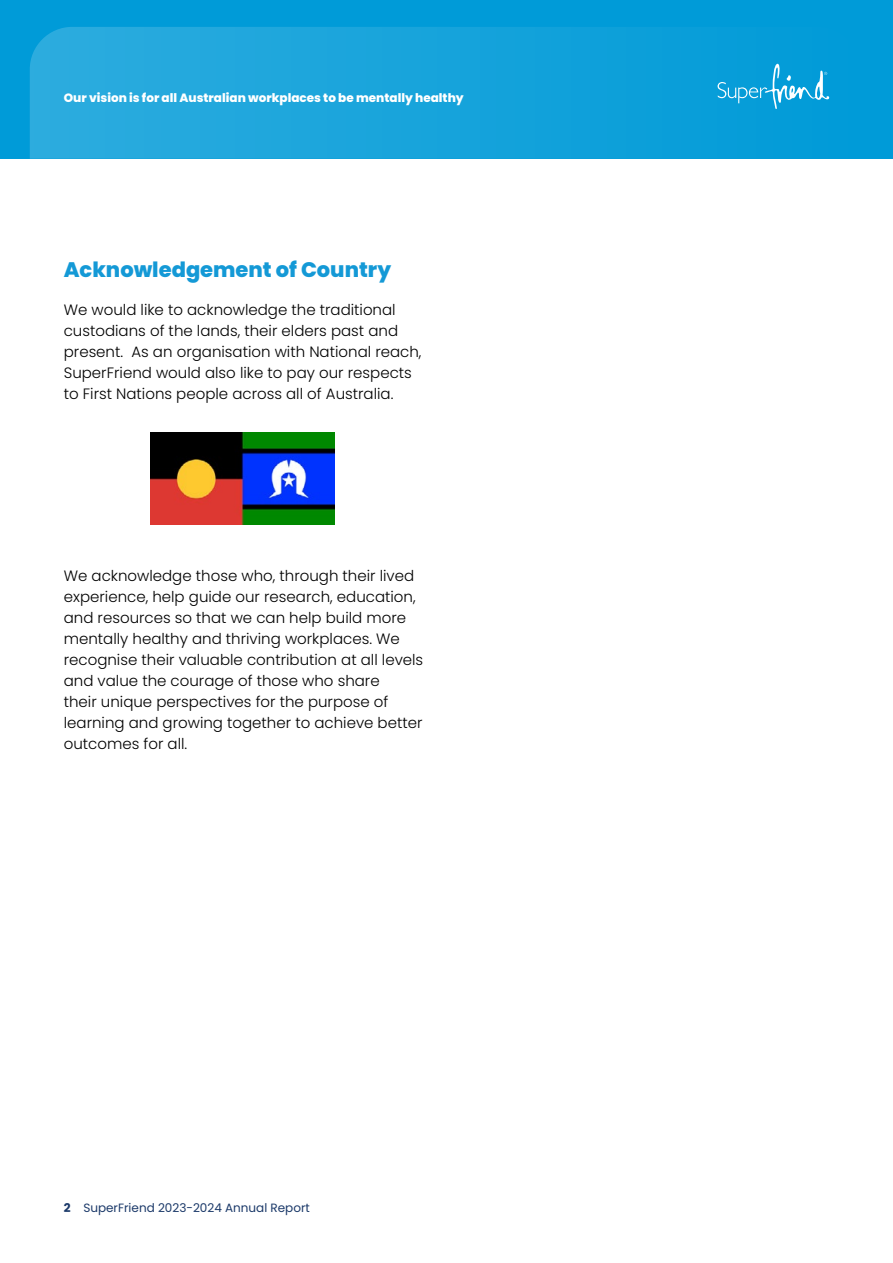
<style>
.page{position:relative;width:893px;height:1263px;background:#fff}
.page>*{position:absolute;margin:0;border:0;box-sizing:border-box;transform-origin:0 0}
.t1{font:800 21px "Poppins";color:#1499d6}
.t2{font:300 15px/21px "Poppins";color:#000}
.t3{font:800 12px "Poppins";color:#fff}
.t4{font:12px "Poppins";color:#1b3969}
.s1{font-weight:700}
</style>
<div class="page">
<div style="left:0;top:0;width:893px;height:159px;background:#009bd8"></div>
<svg style="left:30px;top:27px;width:800px;height:132px"></svg>
<svg style="left:718px;top:64px;width:111px;height:45px"></svg>
<img style="left:151px;top:432px;width:183px;height:92px">
<p class="t3" style="left:64px;top:91px;width:401px">Our vision is for all Australian workplaces to be mentally healthy</p>
<h1 class="t1" style="left:64px;top:258px;width:329px">Acknowledgement of Country</h1>
<p class="t2" style="left:64px;top:300px;width:359px">We would like to acknowledge the traditional custodians of the lands, their elders past and present. As an organisation with National reach, SuperFriend would also like to pay our respects to First Nations people across all of Australia.</p>
<p class="t2" style="left:64px;top:565px;width:361px">We acknowledge those who, through their lived experience, help guide our research, education, and resources so that we can help build more mentally healthy and thriving workplaces. We recognise their valuable contribution at all levels and value the courage of those who share<br>their unique perspectives for the purpose of learning and growing together to achieve better outcomes for all.</p>
<p class="t4" style="left:64px;top:1200px;width:248px"><span class="s1">2</span> SuperFriend 2023-2024 Annual Report</p>
</div>
